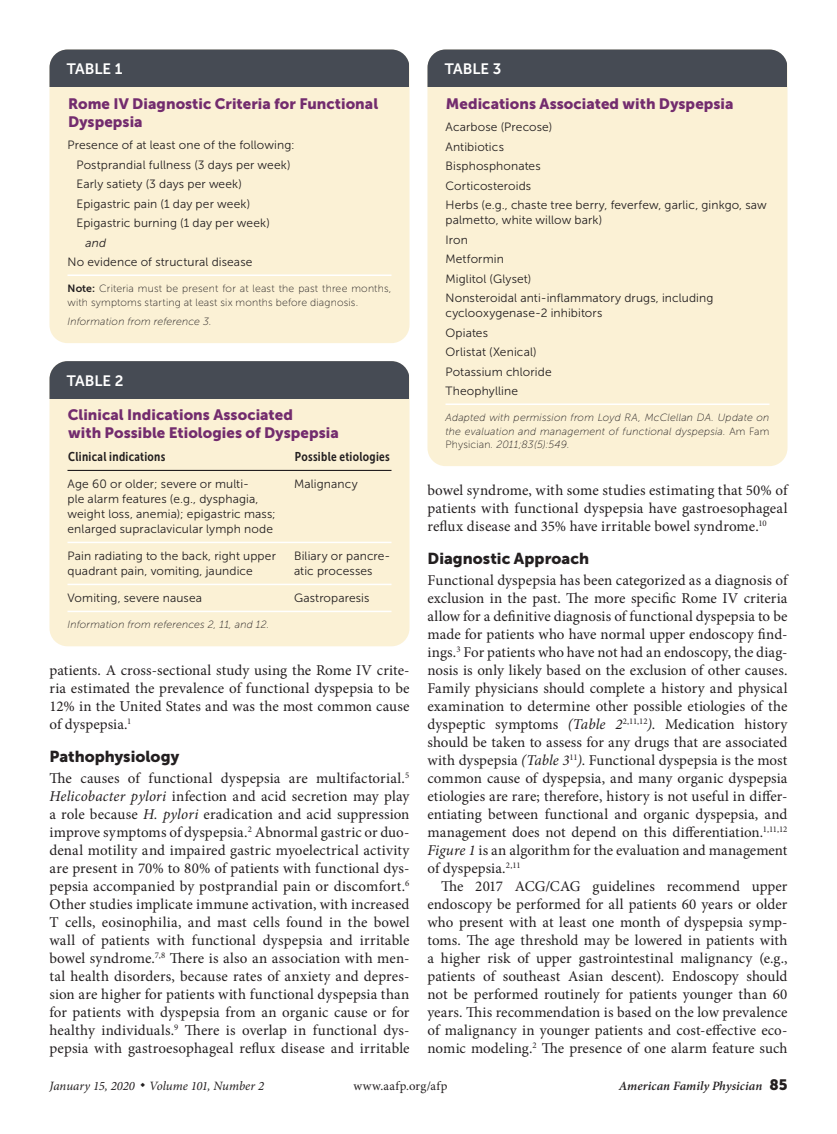
<style>
.page{position:relative;width:837px;height:1134px;background:#fff}
.page>*{position:absolute;margin:0;border:0;box-sizing:border-box;transform-origin:0 0}
.head1{font:15.75px "Museo Sans 900";letter-spacing:.005em;color:#231f20}
.body_noindent{font:15px/18px "Minion Pro";letter-spacing:.01em;color:#231f20;text-align:justify}
.body_text{font:15px/18px "Minion Pro";color:#231f20;text-align:justify}
.body_opening{font:15px/18px "Minion Pro";letter-spacing:.005em;color:#231f20;text-align:justify}
.table_title{font:15px/18px "Museo Sans 900";letter-spacing:.005em;color:#732c6e}
.table{font:15px "Museo Sans 700";color:#fff}
.t1{font:italic 12.75px "Minion Pro";color:#231f20}
.t2{font:italic 600 12.75px "Minion Pro";letter-spacing:.005em;color:#231f20}
.table_head1{font:12.75px "Museo Sans Cond 700";letter-spacing:.025em;color:#231f20}
.table_head_last_colu{font:12.75px "Museo Sans Cond 700";letter-spacing:.02em;color:#231f20}
.t3{font:12.75px "Minion Pro";letter-spacing:.03em;color:#231f20}
.table_data_last_col{font:12px/15px "Museo Sans 300";letter-spacing:.01em;color:#231f20}
.table_data{font:12px/15px "Museo Sans 300";letter-spacing:.01em;color:#231f20}
.table_data_indent{font:12px "Museo Sans 300";letter-spacing:.01em;color:#231f20}
.table_data-2{font:italic 12px "Museo Sans 300";color:#231f20}
.table_fig_note{font:italic 10.5px/13.5px "Museo Sans 100";letter-spacing:.015em;color:#231f20;text-align:justify}
.table_fig_note-2{font:10.5px/13.5px "Museo Sans 100";letter-spacing:.015em;color:#231f20}
.s1{font-family:"Museo Sans 700"}
.s2{font-style:italic}
.s3{font-style:normal}
.s4{font-family:"Museo Sans 900";font-weight:400;font-style:normal;font-size:15px}
</style>
<div class="page">
<div style="left:50px;top:361px;width:360px;height:285px;background:#fbf1d5;border-radius:18px"></div>
<hr style="left:68px;top:542px;width:226px;height:1px;background:#fff">
<hr style="left:294px;top:542px;width:98px;height:1px;background:#fff">
<hr style="left:68px;top:611px;width:226px;height:1px;background:#fff">
<hr style="left:294px;top:611px;width:98px;height:1px;background:#fff">
<hr style="left:68px;top:470px;width:226px;height:1px;background:#231f20">
<hr style="left:294px;top:470px;width:98px;height:1px;background:#231f20">
<hr style="left:68px;top:584px;width:226px;height:1px;background:#fff">
<hr style="left:294px;top:584px;width:98px;height:1px;background:#fff">
<div style="left:50px;top:361px;width:360px;height:38px;background:#464b54"></div>
<div style="left:428px;top:50px;width:360px;height:416px;background:#fbf1d5;border-radius:18px"></div>
<hr style="left:446px;top:404px;width:324px;height:1px;background:#fff">
<div style="left:428px;top:50px;width:360px;height:37px;background:#464b54"></div>
<div style="left:50px;top:50px;width:360px;height:293px;background:#fbf1d5;border-radius:18px"></div>
<hr style="left:68px;top:274px;width:324px;height:2px;background:#fff">
<div style="left:50px;top:50px;width:360px;height:37px;background:#464b54"></div>
<p class="table" style="left:67px;top:61px;width:57px">TABLE 1</p>
<p class="table_title" style="left:68px;top:94px;width:312px">Rome IV Diagnostic Criteria for Functional<br>Dyspepsia</p>
<p class="table_data_last_col" style="left:68px;top:138px;width:229px">Presence of at least one of the following:</p>
<p class="table_data_indent" style="left:76px;top:158px;width:216px">Postprandial fullness (3 days per week)</p>
<p class="table_data_indent" style="left:76px;top:178px;width:167px">Early satiety (3 days per week)</p>
<p class="table_data_indent" style="left:76px;top:197px;width:175px">Epigastric pain (1 day per week)</p>
<p class="table_data_indent" style="left:76px;top:217px;width:195px">Epigastric burning (1 day per week)</p>
<p class="table_data-2" style="left:86px;top:236px;width:22px">and</p>
<p class="table_data_last_col" style="left:68px;top:255px;width:186px">No evidence of structural disease</p>
<p class="table_fig_note-2" style="left:68px;top:282px;width:325px"><span class="s1">Note:</span> Criteria must be present for at least the past three months, with symptoms starting at least six months before diagnosis.</p>
<p class="table_fig_note" style="left:68px;top:315px;width:146px">Information from reference 3.</p>
<p class="table" style="left:67px;top:372px;width:58px">TABLE 2</p>
<p class="table_title" style="left:68px;top:406px;width:273px">Clinical Indications Associated<br>with Possible Etiologies of Dyspepsia</p>
<p class="table_head1" style="left:68px;top:450px;width:99px">Clinical indications</p>
<p class="table_head_last_colu" style="left:295px;top:450px;width:96px">Possible etiologies</p>
<p class="table_data" style="left:68px;top:477px;width:210px">Age 60 or older; severe or multi-<br>ple alarm features (e.g., dysphagia, weight loss, anemia); epigastric mass; enlarged supraclavicular lymph node</p>
<p class="table_data_last_col" style="left:294px;top:477px;width:65px">Malignancy</p>
<p class="table_data" style="left:68px;top:549px;width:210px">Pain radiating to the back, right upper quadrant pain, vomiting, jaundice</p>
<p class="table_data_last_col" style="left:294px;top:549px;width:98px">Biliary or pancre&shy;atic processes</p>
<p class="table_data" style="left:68px;top:591px;width:136px">Vomiting, severe nausea</p>
<p class="table_data_last_col" style="left:294px;top:591px;width:77px">Gastroparesis</p>
<p class="table_fig_note" style="left:68px;top:618px;width:203px">Information from references 2, 11, and 12.</p>
<p class="body_opening" style="left:50px;top:661px;width:362px">patients. A cross-sectional study using the Rome IV crite&shy;ria estimated the prevalence of functional dyspepsia to be 12% in the United States and was the most common cause of dyspepsia.<sup>1</sup></p>
<p class="head1" style="left:50px;top:748px;width:131px">Pathophysiology</p>
<p class="body_noindent" style="left:50px;top:769px;width:362px">The causes of functional dyspepsia are multifactorial.<sup>5<br></sup><span class="s2">Helicobacter pylori</span> infection and acid secretion may play a role because <span class="s2">H. pylori</span> eradication and acid suppression improve symptoms of dyspepsia.<sup>2</sup> Abnormal gastric or duo&shy;denal motility and impaired gastric myoelectrical activity are present in 70% to 80% of patients with functional dys&shy;pepsia accompanied by postprandial pain or discomfort.<sup>6<br></sup>Other studies implicate immune activation, with increased T cells, eosinophilia, and mast cells found in the bowel wall of patients with functional dyspepsia and irritable bowel syndrome.<sup>7,8</sup> There is also an association with men&shy;tal health disorders, because rates of anxiety and depres&shy;sion are higher for patients with functional dyspepsia than for patients with dyspepsia from an organic cause or for healthy individuals.<sup>9</sup> There is overlap in functional dys&shy;pepsia with gastroesophageal reflux disease and irritable</p>
<p class="table" style="left:445px;top:61px;width:58px">TABLE 3</p>
<p class="table_title" style="left:446px;top:94px;width:289px">Medications Associated with Dyspepsia</p>
<p class="table_data_last_col" style="left:446px;top:120px;width:108px">Acarbose (Precose)</p>
<p class="table_data_last_col" style="left:446px;top:139px;width:60px">Antibiotics</p>
<p class="table_data_last_col" style="left:446px;top:159px;width:97px">Bisphosphonates</p>
<p class="table_data_last_col" style="left:446px;top:178px;width:87px">Corticosteroids</p>
<p class="table_data_last_col" style="left:446px;top:198px;width:323px">Herbs (e.g., chaste tree berry, feverfew, garlic, ginkgo, saw palmetto, white willow bark)</p>
<p class="table_data_last_col" style="left:446px;top:232px;width:24px">Iron</p>
<p class="table_data_last_col" style="left:446px;top:252px;width:60px">Metformin</p>
<p class="table_data_last_col" style="left:446px;top:271px;width:87px">Miglitol (Glyset)</p>
<p class="table_data_last_col" style="left:446px;top:291px;width:270px">Nonsteroidal anti-inflammatory drugs, including cyclooxygenase-2 inhibitors</p>
<p class="table_data_last_col" style="left:446px;top:325px;width:44px">Opiates</p>
<p class="table_data_last_col" style="left:446px;top:345px;width:93px">Orlistat (Xenical)</p>
<p class="table_data_last_col" style="left:446px;top:364px;width:108px">Potassium chloride</p>
<p class="table_data_last_col" style="left:446px;top:384px;width:74px">Theophylline</p>
<p class="table_fig_note" style="left:446px;top:411px;width:325px">Adapted with permission from Loyd RA, McClellan DA. Update on the evaluation and management of functional dyspepsia. <span class="s3">Am Fam Physician</span>. 2011;83(5):549.</p>
<p class="body_noindent" style="left:428px;top:481px;width:361px">bowel syndrome, with some studies estimating that 50% of patients with functional dyspepsia have gastroesophageal reflux disease and 35% have irritable bowel syndrome.<sup>10</sup></p>
<p class="head1" style="left:428px;top:550px;width:163px">Diagnostic Approach</p>
<p class="body_noindent" style="left:428px;top:571px;width:362px">Functional dyspepsia has been categorized as a diagnosis of exclusion in the past. The more specific Rome IV criteria allow for a definitive diagnosis of functional dyspepsia to be made for patients who have normal upper endoscopy find&shy;ings.<sup>3</sup> For patients who have not had an endoscopy, the diag&shy;nosis is only likely based on the exclusion of other causes.<br>Family physicians should complete a history and physical examination to determine other possible etiologies of the dyspeptic symptoms <span class="s2">(Table 2</span><sup>2,11,12</sup><span class="s2">)</span>. Medication history should be taken to assess for any drugs that are associated with dyspepsia <span class="s2">(Table 3</span><sup>11</sup><span class="s2">)</span>. Functional dyspepsia is the most common cause of dyspepsia, and many organic dyspepsia etiologies are rare; therefore, history is not useful in differ&shy;entiating between functional and organic dyspepsia, and management does not depend on this differentiation.<sup>1,11,12<br></sup><span class="s2">Figure 1</span> is an algorithm for the evaluation and management of dyspepsia.<sup>2,11</sup></p>
<p class="body_text" style="left:428px;top:877px;width:362px;text-indent:14px">The 2017 ACG/CAG guidelines recommend upper endoscopy be performed for all patients 60 years or older who present with at least one month of dyspepsia symp&shy;toms. The age threshold may be lowered in patients with a higher risk of upper gastrointestinal malignancy (e.g., patients of southeast Asian descent). Endoscopy should not be performed routinely for patients younger than 60 years. This recommendation is based on the low prevalence of malignancy in younger patients and cost-effective eco&shy;nomic modeling.<sup>2</sup> The presence of one alarm feature such</p>
<p class="t1" style="left:50px;top:1078px;width:216px">January 15, 2020 ◆ Volume 101, Number 2</p>
<p class="t3" style="left:353px;top:1078px;width:96px">www.aafp.org/afp</p>
<p class="t2" style="left:619px;top:1077px;width:170px">American Family Physician <span class="s4">85</span></p>
</div>
